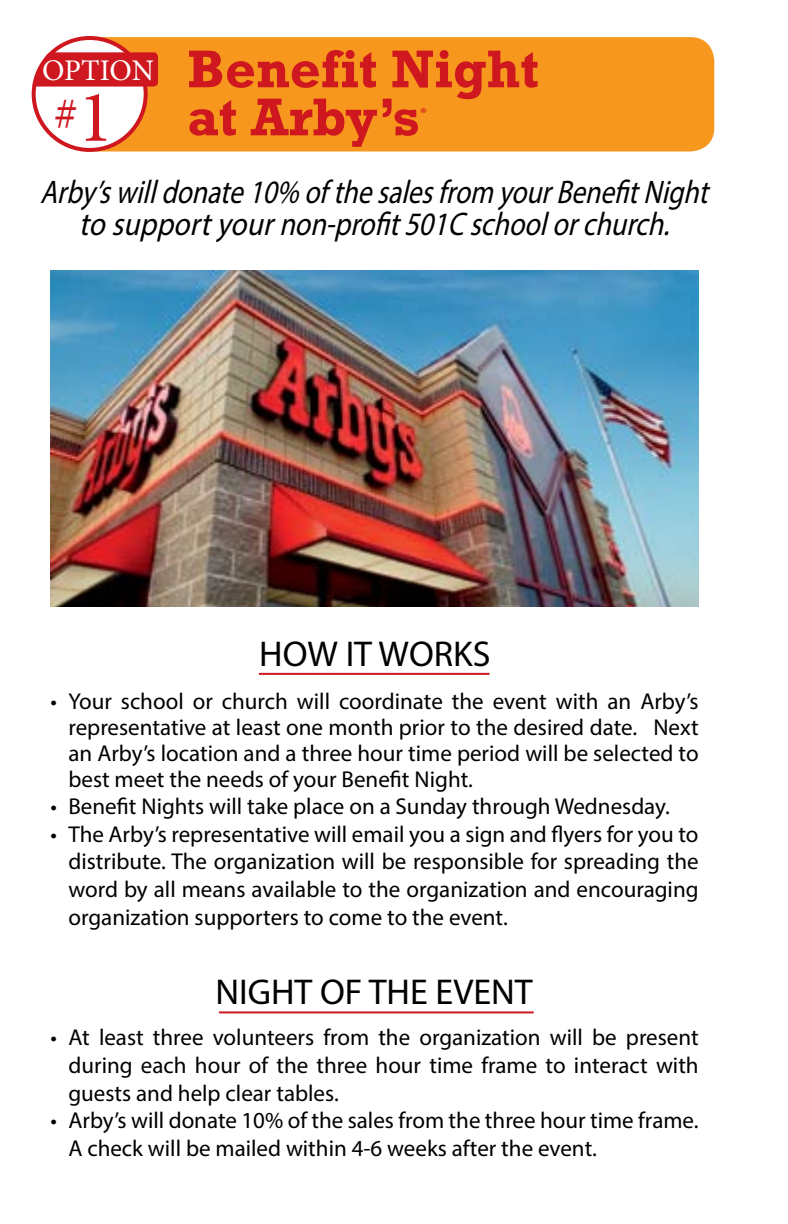
<style>
.page{position:relative;width:788px;height:1224px;background:#fff}
.page>*{position:absolute;margin:0;border:0;box-sizing:border-box;transform-origin:0 0}
.t1{font:700 54px/48px "Rockwell";color:#ce171e;text-align:center}
.t2{font:48px "Minion Pro";color:#ce171e}
.t3{font:36px "Myriad Pro";color:#000}
.t4{font:italic 32.8px/32px "Myriad Pro";color:#000;text-align:center;scale:.84 1}
.t5{font:23px/27.6px "Myriad Pro";color:#000;text-align:justify}
.t6{font:19.8px "Minion Pro";color:#ce171e;scale:1.05 1}
.s1{font-family:"Minion Pro";font-weight:400;font-size:30px;color:#fff}
.s2{font-size:74px}
</style>
<div class="page">
<div style="left:75px;top:37px;width:639px;height:115px;background:#f8971d;border-radius:24px"></div>
<div style="left:34px;top:38px;width:112px;height:112px;background:#fff;border-radius:50%"></div>
<div style="left:32px;top:36px;width:116px;height:116px;border:4px solid #ce171e;border-radius:50%"></div>
<svg style="left:32px;top:52px;width:126px;height:35px;background:#d1272c"></svg>
<img style="left:51px;top:271px;width:647px;height:335px">
<hr style="left:259px;top:673px;width:230px;height:2px;background:#ce171e">
<hr style="left:219px;top:1011px;width:315px;height:2px;background:#ce171e">
<h1 class="t1" style="left:42px;top:45px;width:498px"><span class="s1">OPTION</span> Benefit Night at Arby’s</h1>
<h3 class="t4" style="left:40px;top:175px;width:806px">Arby’swilldonate10% ofthesalesfrom yourBenefitNight tosupportyournon-profit501Cschoolorchurch.</h3>
<h2 class="t2" style="left:54px;top:81px;width:61px">#<span class="s2">1</span></h2>
<p class="t6" style="left:420px;top:101px;width:8px">®</p>
<h3 class="t3" style="left:259px;top:631px;width:233px">HOW IT WORKS</h3>
<p class="t5" style="left:68px;top:688px;width:632px;line-height:26px;text-indent:-18px">• Your school or church will coordinate the event with an Arby’s representative at least one month prior to the desired date. Next an Arby’s location and a three hour time period will be selected to best meet the needs of your Benefit Night.</p>
<p class="t5" style="left:50px;top:792px;width:621px">• Benefit Nights will take place on a Sunday through Wednesday.</p>
<p class="t5" style="left:68px;top:820px;width:631px;text-indent:-18px">• The Arby’s representative will email you a sign and flyers for you to distribute. The organization will be responsible for spreading the word by all means available to the organization and encouraging organization supporters to come to the event.</p>
<h3 class="t3" style="left:215px;top:970px;width:319px">NIGHT OF THE EVENT</h3>
<p class="t5" style="left:68px;top:1023px;width:632px;text-indent:-18px">• At least three volunteers from the organization will be present during each hour of the three hour time frame to interact with guests and help clear tables.</p>
<p class="t5" style="left:68px;top:1106px;width:631px;text-indent:-18px">• Arby’s will donate 10% of the sales from the three hour time frame.<br>A check will be mailed within 4-6 weeks after the event.</p>
</div>
